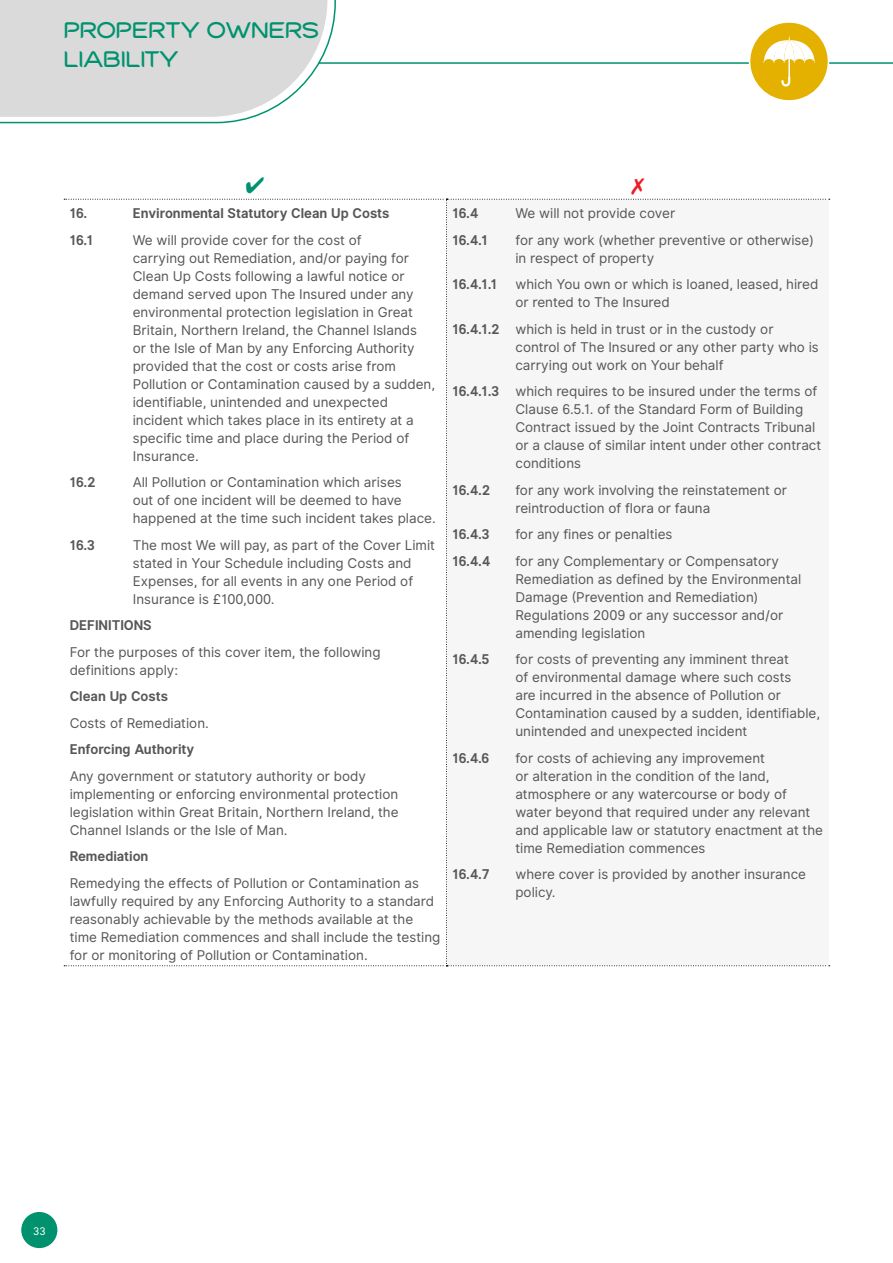
<style>
.page{position:relative;width:893px;height:1263px;background:#fff}
.page>*{position:absolute;margin:0;border:0;box-sizing:border-box;transform-origin:0 0}
.t1{font:700 24px/28.8px "Cabourg";color:#00926e}
.t2{font:13.5px/18px "Inter UI";color:#575756}
.t3{font:700 13.5px "Inter UI";letter-spacing:-.005em;color:#575756}
.t4{font:10.5px "Inter UI";color:#fff}
.s1{font-weight:700}
</style>
<div class="page">
<div style="left:21px;top:1212px;width:36px;height:36px;background:#00926e;border-radius:50%"></div>
<svg style="left:0;top:0;width:336px;height:124px;background:#dbdddd"></svg>
<hr style="left:318px;top:62px;width:575px;height:2px;background:#00926e">
<div style="left:750px;top:22px;width:78px;height:79px;background:#e4b100;border-radius:50%"></div>
<div style="left:749px;top:21px;width:80px;height:81px;border:2px solid #fff;border-radius:50%"></div>
<svg style="left:763px;top:36px;width:52px;height:51px"></svg>
<h1 class="t1" style="left:64px;top:16px;width:257px">PROPERTY OWNERS<br>LIABILITY</h1>
<p class="t3" style="left:70px;top:204px;width:19px">16.</p>
<p class="t3" style="left:133px;top:204px;width:258px">Environmental Statutory Clean Up Costs</p>
<p class="t3" style="left:70px;top:231px;width:25px">16.1</p>
<p class="t2" style="left:133px;top:231px;width:304px">We will provide cover for the cost of<br>carrying out Remediation, and/or paying for Clean Up Costs following a lawful notice or demand served upon The Insured under any environmental protection legislation in Great Britain, Northern Ireland, the Channel Islands<br>or the Isle of Man by any Enforcing Authority provided that the cost or costs arise from Pollution or Contamination caused by a sudden, identifiable, unintended and unexpected incident which takes place in its entirety at a specific time and place during the Period of Insurance.</p>
<p class="t3" style="left:70px;top:473px;width:27px">16.2</p>
<p class="t2" style="left:133px;top:473px;width:305px">All Pollution or Contamination which arises<br>out of one incident will be deemed to have happened at the time such incident takes place.</p>
<p class="t3" style="left:70px;top:536px;width:27px">16.3</p>
<p class="t2" style="left:133px;top:536px;width:304px">The most We will pay, as part of the Cover Limit stated in Your Schedule including Costs and Expenses, for all events in any one Period of Insurance is £100,000.</p>
<p class="t3" style="left:70px;top:616px;width:84px">DEFINITIONS</p>
<p class="t2" style="left:70px;top:643px;width:312px">For the purposes of this cover item, the following definitions apply:</p>
<p class="t3" style="left:70px;top:687px;width:100px">Clean Up Costs</p>
<p class="t2" style="left:70px;top:714px;width:141px">Costs of Remediation.</p>
<p class="t3" style="left:70px;top:740px;width:126px">Enforcing Authority</p>
<p class="t2" style="left:70px;top:767px;width:330px">Any government or statutory authority or body implementing or enforcing environmental protection legislation within Great Britain, Northern Ireland, the Channel Islands or the Isle of Man.</p>
<p class="t3" style="left:70px;top:847px;width:80px">Remediation</p>
<p class="t2" style="left:70px;top:874px;width:372px">Remedying the effects of Pollution or Contamination as lawfully required by any Enforcing Authority to a standard reasonably achievable by the methods available at the time Remediation commences and shall include the testing for or monitoring of Pollution or Contamination.</p>
<p class="t3" style="left:452px;top:204px;width:27px">16.4</p>
<p class="t2" style="left:515px;top:204px;width:161px">We will not provide cover</p>
<p class="t3" style="left:452px;top:230px;width:37px">16.4.1</p>
<p class="t2" style="left:515px;top:231px;width:300px">for any work (whether preventive or otherwise) in respect of property</p>
<p class="t3" style="left:452px;top:275px;width:46px">16.4.1.1</p>
<p class="t2" style="left:515px;top:275px;width:304px">which You own or which is loaned, leased, hired or rented to The Insured</p>
<p class="t2" style="left:515px;top:320px;width:305px;text-indent:-63px"><span class="s1">16.4.1.2</span> which is held in trust or in the custody or control of The Insured or any other party who is carrying out work on Your behalf</p>
<p class="t2" style="left:515px;top:382px;width:307px;text-indent:-63px"><span class="s1">16.4.1.3</span> which requires to be insured under the terms of Clause 6.5.1. of the Standard Form of Building Contract issued by the Joint Contracts Tribunal or a clause of similar intent under other contract conditions</p>
<p class="t3" style="left:452px;top:480px;width:39px">16.4.2</p>
<p class="t2" style="left:515px;top:481px;width:273px">for any work involving the reinstatement or reintroduction of flora or fauna</p>
<p class="t3" style="left:452px;top:525px;width:39px">16.4.3</p>
<p class="t2" style="left:515px;top:525px;width:159px">for any fines or penalties</p>
<p class="t3" style="left:452px;top:551px;width:39px">16.4.4</p>
<p class="t2" style="left:515px;top:552px;width:287px">for any Complementary or Compensatory Remediation as defined by the Environmental Damage (Prevention and Remediation)<br>Regulations 2009 or any successor and/or amending legislation</p>
<p class="t3" style="left:452px;top:650px;width:39px">16.4.5</p>
<p class="t2" style="left:515px;top:650px;width:306px">for costs of preventing any imminent threat<br>of environmental damage where such costs<br>are incurred in the absence of Pollution or Contamination caused by a sudden, identifiable, unintended and unexpected incident</p>
<p class="t3" style="left:452px;top:748px;width:39px">16.4.6</p>
<p class="t2" style="left:515px;top:749px;width:309px">for costs of achieving any improvement<br>or alteration in the condition of the land, atmosphere or any watercourse or body of water beyond that required under any relevant and applicable law or statutory enactment at the time Remediation commences</p>
<p class="t3" style="left:452px;top:865px;width:39px">16.4.7</p>
<p class="t2" style="left:515px;top:865px;width:292px">where cover is provided by another insurance policy.</p>
<p class="t4" style="left:33px;top:1224px;width:14px">33</p>
</div>
